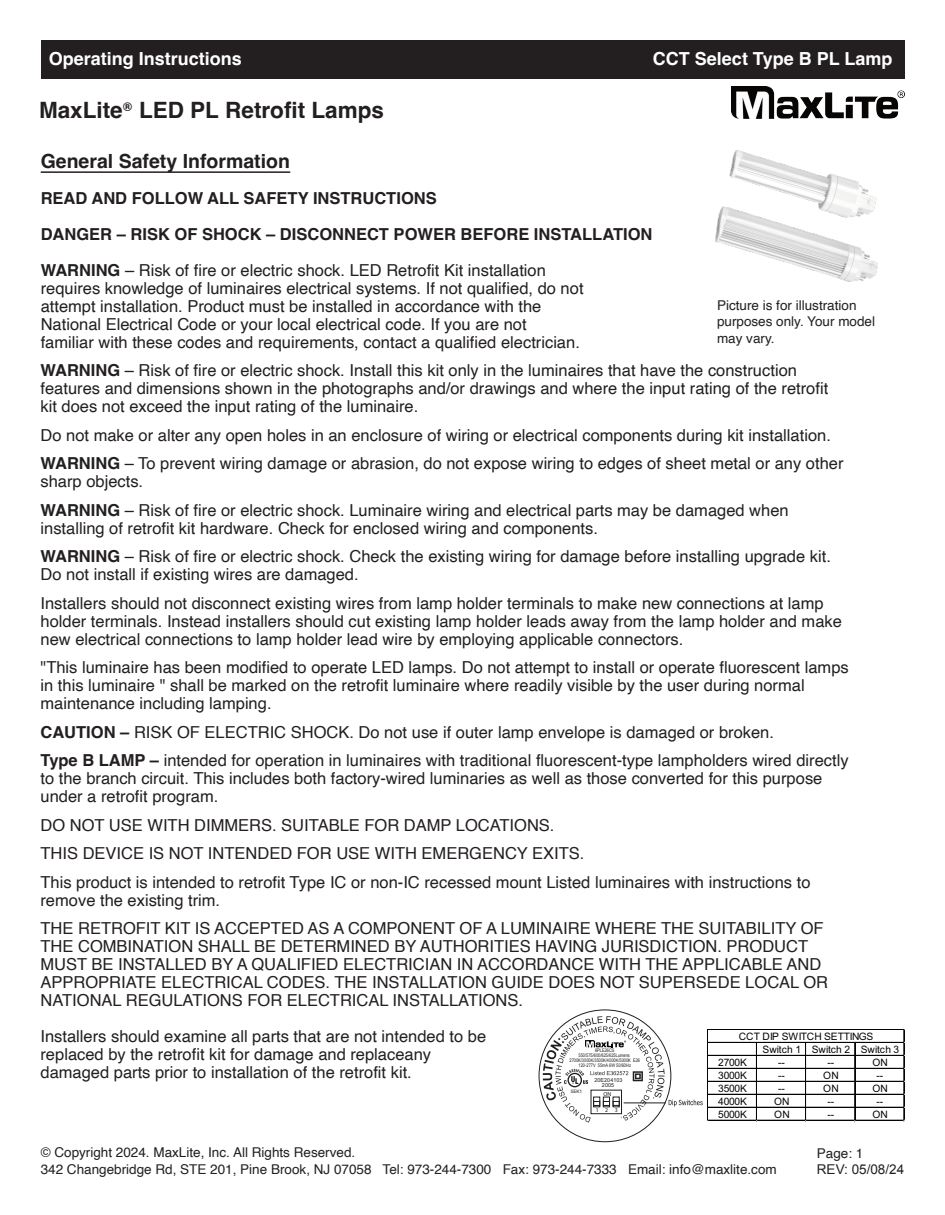
<style>
.page{position:relative;width:945px;height:1215px;background:#fff}
.page>*{position:absolute;margin:0;border:0;box-sizing:border-box;transform-origin:0 0}
.t1{font:700 22.5px "Helvetica";color:#231f20}
.t2{font:700 19.5px "Helvetica";color:#231f20}
.t3{font:700 18px "Helvetica";color:#fff}
.t4{font:16.5px/18px "Helvetica";color:#231f20}
.t5{font:700 16.5px "Helvetica";color:#231f20}
.t6{font:13.5px "Helvetica";color:#231f20}
.t7{font:13.5px "Arial";color:#231f20}
.t8{font:700 12px "Helvetica";color:#231f20}
.t9{font:10.2px "Arial";letter-spacing:-.01em;color:#040503}
.t10{font:500 5.85px "Acumin Pro Cond";color:#1e1e1e}
.t11{font:5.4px/5.2px "Arial";color:#201d1e;text-align:center}
.t12{font:4.95px/4.8px "Arial";color:#201d1e;text-align:center;scale:.8 1}
.t13{font:4.65px "Arial";color:#201d1e}
.s1{font-weight:700}
</style>
<div class="page">
<div style="left:41px;top:40px;width:864px;height:39px;background:#231f20"></div>
<img style="left:715px;top:150px;width:163px;height:132px">
<hr style="left:41px;top:171px;width:249px;height:2px;background:#231f20">
<img style="left:732px;top:87px;width:173px;height:31px">
<hr style="left:708px;top:1029px;width:196px;height:1px;background:#040503">
<hr style="left:708px;top:1042px;width:196px;height:1px;background:#040503">
<hr style="left:708px;top:1055px;width:196px;height:1px;background:#040503">
<hr style="left:708px;top:1068px;width:196px;height:1px;background:#040503">
<hr style="left:708px;top:1081px;width:196px;height:1px;background:#040503">
<hr style="left:708px;top:1094px;width:196px;height:1px;background:#040503">
<hr style="left:708px;top:1107px;width:196px;height:1px;background:#040503">
<hr style="left:756px;top:1043px;width:1px;height:78px;background:#040503">
<hr style="left:805px;top:1043px;width:1px;height:78px;background:#040503">
<hr style="left:806px;top:1043px;width:1px;height:78px;background:#040503">
<hr style="left:854px;top:1043px;width:1px;height:78px;background:#040503">
<hr style="left:855px;top:1043px;width:1px;height:78px;background:#040503">
<hr style="left:708px;top:1120px;width:196px;height:1px;background:#040503">
<hr style="left:904px;top:1030px;width:1px;height:91px;background:#040503">
<svg style="left:543px;top:1016px;width:165px;height:107px"></svg>
<p class="t3" style="left:49px;top:51px;width:195px">Operating Instructions</p>
<p class="t3" style="left:653px;top:51px;width:241px">CCT Select Type B PL Lamp</p>
<p class="t1" style="left:39px;top:101px;width:347px">MaxLite LED PL Retrofit Lamps</p>
<p class="t8" style="left:123px;top:102px;width:10px">®</p>
<p class="t2" style="left:41px;top:153px;width:251px">General Safety Information</p>
<p class="t5" style="left:41px;top:191px;width:398px">READ AND FOLLOW ALL SAFETY INSTRUCTIONS</p>
<p class="t5" style="left:41px;top:227px;width:613px">DANGER – RISK OF SHOCK – DISCONNECT POWER BEFORE INSTALLATION</p>
<p class="t4" style="left:41px;top:262px;width:507px"><span class="s1">WARNING</span> – Risk of fire or electric shock. LED Retrofit Kit installation</p>
<p class="t4" style="left:41px;top:280px;width:544px">requires knowledge of luminaires electrical systems. If not qualified, do not</p>
<p class="t4" style="left:41px;top:298px;width:502px">attempt installation. Product must be installed in accordance with the</p>
<p class="t4" style="left:41px;top:316px;width:488px">National Electrical Code or your local electrical code. If you are not</p>
<p class="t4" style="left:41px;top:334px;width:541px">familiar with these codes and requirements, contact a qualified electrician.</p>
<p class="t6" style="left:717px;top:300px;width:141px">Picture is for illustration</p>
<p class="t6" style="left:717px;top:316px;width:160px">purposes only. Your model</p>
<p class="t6" style="left:717px;top:332px;width:59px">may vary.</p>
<p class="t4" style="left:40px;top:363px;width:758px"><span class="s1">WARNING</span> – Risk of fire or electric shock. Install this kit only in the luminaires that have the construction</p>
<p class="t4" style="left:40px;top:381px;width:789px">features and dimensions shown in the photographs and/or drawings and where the input rating of the retrofit kit does not exceed the input rating of the luminaire.</p>
<p class="t4" style="left:40px;top:427px;width:792px">Do not make or alter any open holes in an enclosure of wiring or electrical components during kit installation.</p>
<p class="t4" style="left:40px;top:456px;width:805px"><span class="s1">WARNING</span> – To prevent wiring damage or abrasion, do not expose wiring to edges of sheet metal or any other</p>
<p class="t4" style="left:40px;top:474px;width:104px">sharp objects.</p>
<p class="t4" style="left:40px;top:502px;width:750px"><span class="s1">WARNING</span> – Risk of fire or electric shock. Luminaire wiring and electrical parts may be damaged when</p>
<p class="t4" style="left:40px;top:520px;width:559px">installing of retrofit kit hardware. Check for enclosed wiring and components.</p>
<p class="t4" style="left:40px;top:549px;width:792px"><span class="s1">WARNING</span> – Risk of fire or electric shock. Check the existing wiring for damage before installing upgrade kit.</p>
<p class="t4" style="left:40px;top:567px;width:320px">Do not install if existing wires are damaged.</p>
<p class="t4" style="left:40px;top:595px;width:785px">Installers should not disconnect existing wires from lamp holder terminals to make new connections at lamp</p>
<p class="t4" style="left:40px;top:613px;width:803px">holder terminals. Instead installers should cut existing lamp holder leads away from the lamp holder and make</p>
<p class="t4" style="left:40px;top:631px;width:644px">new electrical connections to lamp holder lead wire by employing applicable connectors.</p>
<p class="t4" style="left:40px;top:660px;width:810px">"This luminaire has been modified to operate LED lamps. Do not attempt to install or operate fluorescent lamps</p>
<p class="t4" style="left:40px;top:678px;width:766px">in this luminaire " shall be marked on the retrofit luminaire where readily visible by the user during normal</p>
<p class="t4" style="left:40px;top:696px;width:233px">maintenance including lamping.</p>
<p class="t4" style="left:40px;top:724px;width:735px"><span class="s1">CAUTION –</span> RISK OF ELECTRIC SHOCK. Do not use if outer lamp envelope is damaged or broken.</p>
<p class="t4" style="left:40px;top:753px;width:810px"><span class="s1">Type B LAMP –</span> intended for operation in luminaires with traditional fluorescent-type lampholders wired directly to the branch circuit. This includes both factory-wired luminaries as well as those converted for this purpose under a retrofit program.</p>
<p class="t4" style="left:40px;top:817px;width:516px">DO NOT USE WITH DIMMERS. SUITABLE FOR DAMP LOCATIONS.</p>
<p class="t4" style="left:40px;top:846px;width:546px">THIS DEVICE IS NOT INTENDED FOR USE WITH EMERGENCY EXITS.</p>
<p class="t4" style="left:40px;top:874px;width:772px">This product is intended to retrofit Type IC or non-IC recessed mount Listed luminaires with instructions to</p>
<p class="t4" style="left:40px;top:892px;width:181px">remove the existing trim.</p>
<p class="t4" style="left:40px;top:921px;width:785px">THE RETROFIT KIT IS ACCEPTED AS A COMPONENT OF A LUMINAIRE WHERE THE SUITABILITY OF</p>
<p class="t4" style="left:40px;top:939px;width:782px">THE COMBINATION SHALL BE DETERMINED BY AUTHORITIES HAVING JURISDICTION. PRODUCT<br>MUST BE INSTALLED BY A QUALIFIED ELECTRICIAN IN ACCORDANCE WITH THE APPLICABLE AND</p>
<p class="t4" style="left:40px;top:975px;width:789px">APPROPRIATE ELECTRICAL CODES. THE INSTALLATION GUIDE DOES NOT SUPERSEDE LOCAL OR</p>
<p class="t4" style="left:40px;top:993px;width:484px">NATIONAL REGULATIONS FOR ELECTRICAL INSTALLATIONS.</p>
<p class="t4" style="left:40px;top:1029px;width:447px">Installers should examine all parts that are not intended to be</p>
<p class="t4" style="left:40px;top:1047px;width:392px">replaced by the retrofit kit for damage and replaceany</p>
<p class="t4" style="left:40px;top:1065px;width:373px">damaged parts prior to installation of the retrofit kit.</p>
<p class="t9" style="left:739px;top:1031px;width:136px">CCT DIP SWITCH SETTINGS</p>
<p class="t9" style="left:763px;top:1044px;width:138px">Switch 1 Switch 2 Switch 3</p>
<p class="t12" style="left:569px;top:1048px;width:90px">6PLE26CS<br>550/575/600/625/625Lumens<br>2700K/3000K/3500K/4000K/5000K E26<br>120-277V 55mA 6W 50/60Hz</p>
<p class="t11" style="left:595px;top:1077px;width:29px">20E204103<br>2005</p>
<p class="t13" style="left:571px;top:1088px;width:13px">5EK1</p>
<p class="t10" style="left:603px;top:1090px;width:9px">ON</p>
<p class="t10" style="left:596px;top:1107px;width:23px">123</p>
<p class="t9" style="left:718px;top:1057px;width:30px">2700K</p>
<p class="t9" style="left:778px;top:1057px;width:8px">--</p>
<p class="t9" style="left:827px;top:1057px;width:8px">--</p>
<p class="t9" style="left:872px;top:1057px;width:17px">ON</p>
<p class="t9" style="left:718px;top:1070px;width:30px">3000K</p>
<p class="t9" style="left:778px;top:1070px;width:8px">--</p>
<p class="t9" style="left:823px;top:1070px;width:17px">ON</p>
<p class="t9" style="left:876px;top:1070px;width:8px">--</p>
<p class="t9" style="left:718px;top:1083px;width:30px">3500K</p>
<p class="t9" style="left:778px;top:1083px;width:8px">--</p>
<p class="t9" style="left:823px;top:1083px;width:17px">ON</p>
<p class="t9" style="left:872px;top:1083px;width:17px">ON</p>
<p class="t9" style="left:718px;top:1096px;width:30px">4000K</p>
<p class="t9" style="left:774px;top:1096px;width:17px">ON</p>
<p class="t9" style="left:827px;top:1096px;width:8px">--</p>
<p class="t9" style="left:876px;top:1096px;width:8px">--</p>
<p class="t9" style="left:718px;top:1109px;width:30px">5000K</p>
<p class="t9" style="left:774px;top:1109px;width:17px">ON</p>
<p class="t9" style="left:827px;top:1109px;width:8px">--</p>
<p class="t9" style="left:872px;top:1109px;width:17px">ON</p>
<p class="t6" style="left:41px;top:1147px;width:316px">© Copyright 2024. MaxLite, Inc. All Rights Reserved.</p>
<p class="t6" style="left:41px;top:1163px;width:738px">342 Changebridge Rd, STE 201, Pine Brook, NJ 07058 Tel: 973-244-7300 Fax: 973-244-7333 Email: info@maxlite.com</p>
<p class="t6" style="left:817px;top:1148px;width:48px">Page: 1</p>
<p class="t7" style="left:817px;top:1162px;width:89px">REV: 05/08/24</p>
</div>
